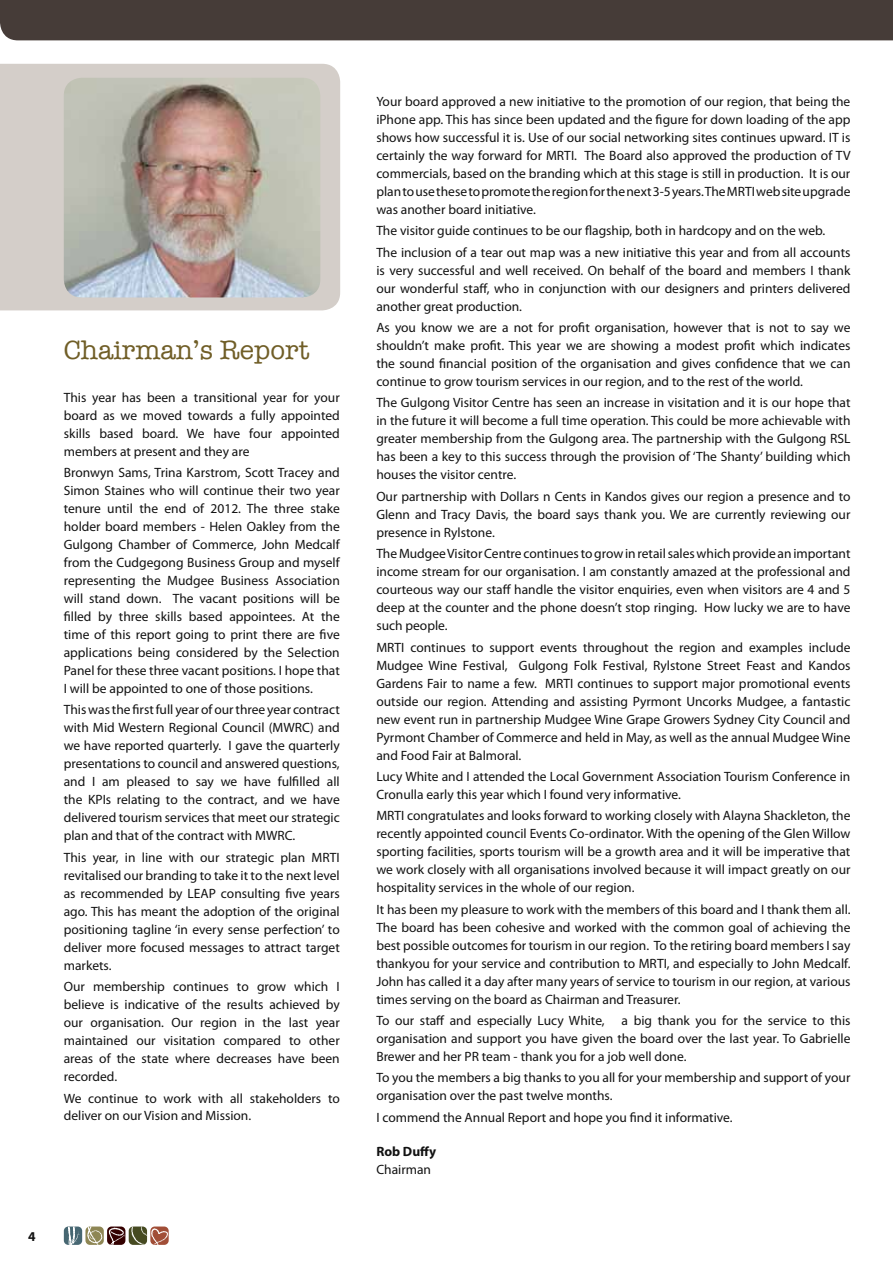
<style>
.page{position:relative;width:893px;height:1263px;background:#fff}
.page>*{position:absolute;margin:0;border:0;box-sizing:border-box;transform-origin:0 0}
.t1{font:27px "American Typewriter";color:#705e27}
.t2{font:13.5px/18px "Myriad Pro";color:#121212;text-align:justify}
.t3{font:700 13.5px "Myriad Pro";color:#121212}
</style>
<div class="page">
<div style="left:0;top:0;width:893px;height:40px;background:#463c38"></div>
<svg style="left:107px;top:1226px;width:18px;height:19px"></svg>
<svg style="left:109px;top:1226px;width:60px;height:19px"></svg>
<svg style="left:85px;top:1226px;width:19px;height:19px"></svg>
<svg style="left:87px;top:1226px;width:16px;height:19px"></svg>
<div style="left:64px;top:1226px;width:18px;height:19px;background:#476772;border-radius:4px"></div>
<svg style="left:67px;top:1226px;width:12px;height:19px"></svg>
<div style="left:0;top:64px;width:340px;height:246px;background:#d4cec9"></div>
<img style="left:64px;top:78px;width:256px;height:219px">
<h1 class="t1" style="left:64px;top:329px;width:247px">Chairman’s Report</h1>
<p class="t2" style="left:64px;top:388px;width:278px">This year has been a transitional year for your board as we moved towards a fully appointed skills based board. We have four appointed members at present and they are</p>
<p class="t2" style="left:64px;top:464px;width:278px">Bronwyn Sams, Trina Karstrom, Scott Tracey and Simon Staines who will continue their two year tenure until the end of 2012. The three stake holder board members - Helen Oakley from the Gulgong Chamber of Commerce, John Medcalf from the Cudgegong Business Group and myself representing the Mudgee Business Association will stand down. The vacant positions will be filled by three skills based appointees. At the time of this report going to print there are five applications being considered by the Selection Panel for these three vacant positions. I hope that I will be appointed to one of those positions.</p>
<p class="t2" style="left:64px;top:701px;width:278px">This was the first full year of our three year contract with Mid Western Regional Council (MWRC) and we have reported quarterly. I gave the quarterly presentations to council and answered questions, and I am pleased to say we have fulfilled all the KPIs relating to the contract, and we have delivered tourism services that meet our strategic plan and that of the contract with MWRC.</p>
<p class="t2" style="left:64px;top:848px;width:278px">This year, in line with our strategic plan MRTI revitalised our branding to take it to the next level as recommended by LEAP consulting five years ago. This has meant the adoption of the original positioning tagline ‘in every sense perfection’ to deliver more focused messages to attract target markets.</p>
<p class="t2" style="left:64px;top:978px;width:278px">Our membership continues to grow which I believe is indicative of the results achieved by our organisation. Our region in the last year maintained our visitation compared to other areas of the state where decreases have been recorded.</p>
<p class="t2" style="left:64px;top:1089px;width:278px">We continue to work with all stakeholders to deliver on our Vision and Mission.</p>
<p class="t3" style="left:28px;top:1228px;width:9px">4</p>
<p class="t2" style="left:376px;top:93px;width:476px">Your board approved a new initiative to the promotion of our region, that being the iPhone app. This has since been updated and the figure for down loading of the app shows how successful it is. Use of our social networking sites continues upward. IT is certainly the way forward for MRTI. The Board also approved the production of TV commercials, based on the branding which at this stage is still in production. It is our plan to use these to promote the region for the next 3-5 years.The MRTI web site upgrade was another board initiative.</p>
<p class="t2" style="left:376px;top:220px;width:476px;line-height:21.5px">The visitor guide continues to be our flagship, both in hardcopy and on the web.<br>The inclusion of a tear out map was a new initiative this year and from all accounts</p>
<p class="t2" style="left:376px;top:261px;width:476px">is very successful and well received. On behalf of the board and members I thank our wonderful staff, who in conjunction with our designers and printers delivered another great production.</p>
<p class="t2" style="left:376px;top:319px;width:476px">As you know we are a not for profit organisation, however that is not to say we shouldn’t make profit. This year we are showing a modest profit which indicates the sound financial position of the organisation and gives confidence that we can continue to grow tourism services in our region, and to the rest of the world.</p>
<p class="t2" style="left:376px;top:394px;width:476px">The Gulgong Visitor Centre has seen an increase in visitation and it is our hope that in the future it will become a full time operation. This could be more achievable with greater membership from the Gulgong area. The partnership with the Gulgong RSL has been a key to this success through the provision of ‘The Shanty’ building which houses the visitor centre.</p>
<p class="t2" style="left:376px;top:487px;width:476px">Our partnership with Dollars n Cents in Kandos gives our region a presence and to Glenn and Tracy Davis, the board says thank you. We are currently reviewing our presence in Rylstone.</p>
<p class="t2" style="left:376px;top:545px;width:476px">The Mudgee Visitor Centre continues to grow in retail sales which provide an important income stream for our organisation. I am constantly amazed at the professional and courteous way our staff handle the visitor enquiries, even when visitors are 4 and 5 deep at the counter and the phone doesn’t stop ringing. How lucky we are to have such people.</p>
<p class="t2" style="left:376px;top:638px;width:476px">MRTI continues to support events throughout the region and examples include Mudgee Wine Festival, Gulgong Folk Festival, Rylstone Street Feast and Kandos Gardens Fair to name a few. MRTI continues to support major promotional events outside our region. Attending and assisting Pyrmont Uncorks Mudgee, a fantastic new event run in partnership Mudgee Wine Grape Growers Sydney City Council and Pyrmont Chamber of Commerce and held in May, as well as the annual Mudgee Wine and Food Fair at Balmoral.</p>
<p class="t2" style="left:376px;top:768px;width:476px">Lucy White and I attended the Local Government Association Tourism Conference in<br>Cronulla early this year which I found very informative.</p>
<p class="t2" style="left:376px;top:807px;width:476px">MRTI congratulates and looks forward to working closely with Alayna Shackleton, the recently appointed council Events Co-ordinator. With the opening of the Glen Willow sporting facilities, sports tourism will be a growth area and it will be imperative that we work closely with all organisations involved because it will impact greatly on our hospitality services in the whole of our region.</p>
<p class="t2" style="left:376px;top:900px;width:476px">It has been my pleasure to work with the members of this board and I thank them all.<br>The board has been cohesive and worked with the common goal of achieving the best possible outcomes for tourism in our region. To the retiring board members I say thankyou for your service and contribution to MRTI, and especially to John Medcalf.<br>John has called it a day after many years of service to tourism in our region, at various times serving on the board as Chairman and Treasurer.</p>
<p class="t2" style="left:376px;top:1012px;width:476px">To our staff and especially Lucy White, a big thank you for the service to this organisation and support you have given the board over the last year. To Gabrielle Brewer and her PR team - thank you for a job well done.</p>
<p class="t2" style="left:376px;top:1069px;width:476px">To you the members a big thanks to you all for your membership and support of your organisation over the past twelve months.</p>
<p class="t2" style="left:376px;top:1108px;width:357px">I commend the Annual Report and hope you find it informative.</p>
<p class="t3" style="left:376px;top:1144px;width:61px">Rob Duffy</p>
<p class="t2" style="left:376px;top:1161px;width:56px">Chairman</p>
</div>
